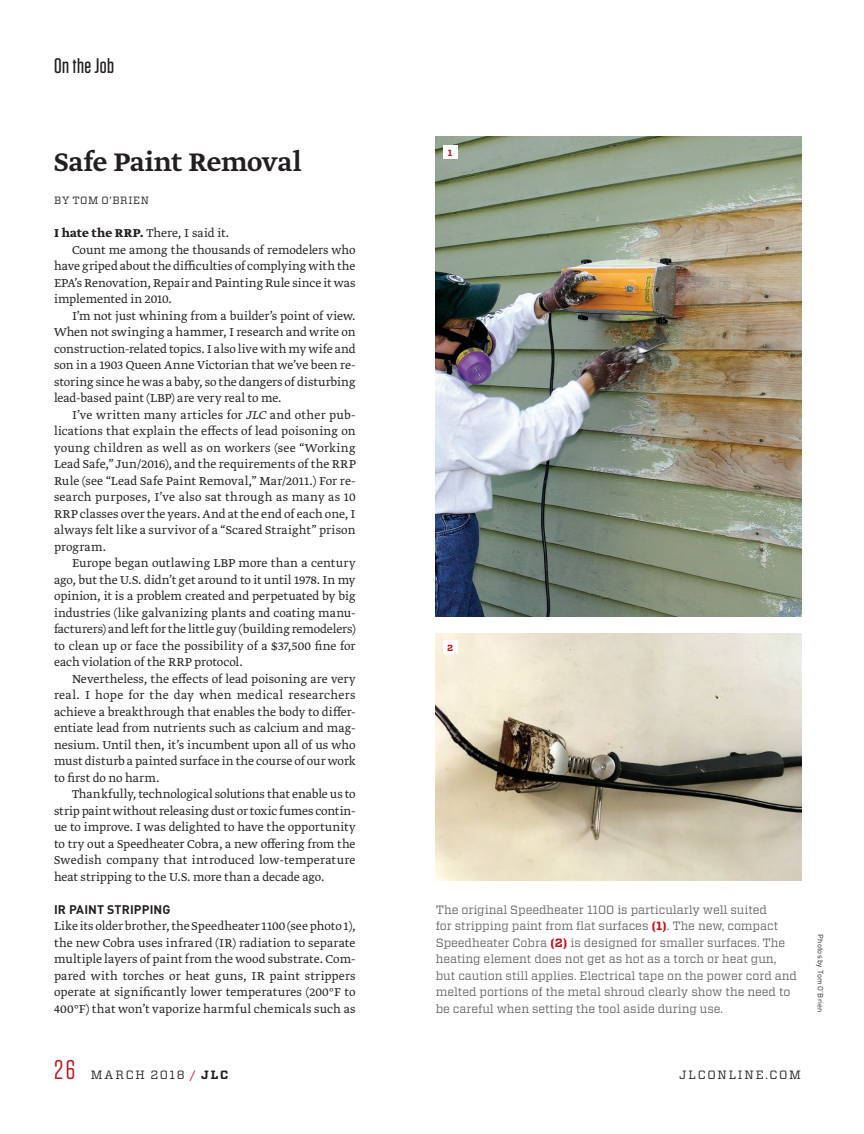
<style>
.page{position:relative;width:864px;height:1134px;background:#fff}
.page>*{position:absolute;margin:0;border:0;box-sizing:border-box;transform-origin:0 0}
.Head_-_Greta_Medium{font:500 30px "Greta Text Std";letter-spacing:-.005em;color:#231f20}
.t1{font:27px "Tungsten";color:#c4121a}
.Tagline_-_Tungsten_1{font:500 21px "Tungsten";letter-spacing:.02em;color:#231f20}
.Body_-_Greta_Light_9{font:300 13.5px/16.5px "Greta Text Std";letter-spacing:.005em;color:#231f20;text-align:justify}
.Body_-_NoIndent_Gret{font:300 13.5px/16.5px "Greta Text Std";letter-spacing:.015em;color:#231f20;text-align:justify}
.Body_-_NoIndent_Gret-2{font:300 13.5px "Greta Text Std";letter-spacing:-.005em;color:#231f20}
.Subhead_-_Dinot_Bold{font:700 12.3px "DINOT";letter-spacing:.01em;color:#231f20}
.Caption_-_Vitesse_Bo{font:12px/16.5px "Vitesse";letter-spacing:-.005em;color:#636366}
.t2{font:12px "Vitesse";letter-spacing:.145em;color:#231f20}
.Byline_-_Vitesse_Boo{font:10.5px "Vitesse";letter-spacing:.065em;color:#231f20}
.Xtra_-_Number_-_Vite{font:700 9px "Vitesse";color:#c4121a}
.Credit_-_Dinot_5_7_R{font:7.5px "DINOT";letter-spacing:.025em;color:#231f20}
.s1{font-family:"Greta Text Std Bold Min";font-weight:400}
.s2{font-style:italic}
.s3{font-weight:700;color:#c4121a}
.s4{color:#c4121a}
.s5{font-weight:700}
</style>
<div class="page">
<img style="left:436px;top:137px;width:365px;height:480px">
<div style="left:443px;top:145px;width:14px;height:14px;background:#fff"></div>
<img style="left:436px;top:633px;width:365px;height:248px">
<div style="left:443px;top:640px;width:14px;height:14px;background:#fff"></div>
<p class="Tagline_-_Tungsten_1" style="left:54px;top:54px;width:62px">On the Job</p>
<p class="Head_-_Greta_Medium" style="left:54px;top:144px;width:249px">Safe Paint Removal</p>
<p class="Byline_-_Vitesse_Boo" style="left:54px;top:193px;width:96px">BY TOM O’BRIEN</p>
<p class="Body_-_NoIndent_Gret-2" style="left:54px;top:225px;width:177px"><span class="s1">I hate the RRP.</span> There, I said it.</p>
<p class="Body_-_Greta_Light_9" style="left:54px;top:242px;width:303px;text-indent:18px">Count me among the thousands of remodelers who have griped about the difficulties of complying with the EPA’s Renovation, Repair and Painting Rule since it was implemented in 2010.</p>
<p class="Body_-_Greta_Light_9" style="left:54px;top:308px;width:303px;text-indent:18px">I’m not just whining from a builder’s point of view.<br>When not swinging a hammer, I research and write on construction-related topics. I also live with my wife and son in a 1903 Queen Anne Victorian that we’ve been re&shy;storing since he was a baby, so the dangers of disturbing lead-based paint (LBP) are very real to me.</p>
<p class="Body_-_Greta_Light_9" style="left:54px;top:407px;width:303px;text-indent:18px">I’ve written many articles for <span class="s2">JLC</span> and other pub&shy;lications that explain the effects of lead poisoning on young children as well as on workers (see “Working Lead Safe,” Jun/2016), and the requirements of the RRP Rule (see “Lead Safe Paint Removal,” Mar/2011.) For re&shy;search purposes, I’ve also sat through as many as 10<br>RRP classes over the years. And at the end of each one, I always felt like a survivor of a “Scared Straight” prison program.</p>
<p class="Body_-_Greta_Light_9" style="left:54px;top:555px;width:303px;text-indent:18px">Europe began outlawing LBP more than a century ago, but the U.S. didn’t get around to it until 1978. In my opinion, it is a problem created and perpetuated by big industries (like galvanizing plants and coating manu&shy;facturers) and left for the little guy (building remodelers) to clean up or face the possibility of a $37,500 fine for each violation of the RRP protocol.</p>
<p class="Body_-_Greta_Light_9" style="left:54px;top:671px;width:303px;text-indent:18px">Nevertheless, the effects of lead poisoning are very real. I hope for the day when medical researchers achieve a breakthrough that enables the body to differ&shy;entiate lead from nutrients such as calcium and mag&shy;nesium. Until then, it’s incumbent upon all of us who must disturb a painted surface in the course of our work to first do no harm.</p>
<p class="Body_-_Greta_Light_9" style="left:54px;top:786px;width:303px;text-indent:18px">Thankfully, technological solutions that enable us to strip paint without releasing dust or toxic fumes contin&shy;ue to improve. I was delighted to have the opportunity to try out a Speedheater Cobra, a new offering from the Swedish company that introduced low-temperature heat stripping to the U.S. more than a decade ago.</p>
<p class="Subhead_-_Dinot_Bold" style="left:54px;top:901px;width:118px">IR PAINT STRIPPING</p>
<p class="Body_-_NoIndent_Gret" style="left:54px;top:918px;width:303px">Like its older brother, the Speedheater 1100 (see photo 1), the new Cobra uses infrared (IR) radiation to separate multiple layers of paint from the wood substrate. Com&shy;pared with torches or heat guns, IR paint strippers operate at significantly lower temperatures (200°F to 400°F) that won’t vaporize harmful chemicals such as</p>
<p class="Xtra_-_Number_-_Vite" style="left:448px;top:147px;width:6px">1</p>
<p class="Xtra_-_Number_-_Vite" style="left:447px;top:642px;width:8px">2</p>
<p class="Caption_-_Vitesse_Bo" style="left:436px;top:901px;width:363px">The original Speedheater 1100 is particularly well suited<br>for stripping paint from flat surfaces <span class="s3">(1)</span>. The new, compact Speedheater Cobra <span class="s3">(2)</span> is designed for smaller surfaces. The heating element does not get as hot as a torch or heat gun, but caution still applies. Electrical tape on the power cord and melted portions of the metal shroud clearly show the need to be careful when setting the tool aside during use.</p>
<p class="Credit_-_Dinot_5_7_R" style="left:826px;top:934px;width:80px;rotate:90deg">Photos by Tom O’Brien</p>
<h2 class="t1" style="left:54px;top:1055px;width:23px">26</h2>
<p class="t2" style="left:91px;top:1066px;width:139px">MARCH 2018 <span class="s4">/</span> <span class="s5">JLC</span></p>
<p class="t2" style="left:679px;top:1066px;width:123px">JLCONLINE.COM</p>
</div>
